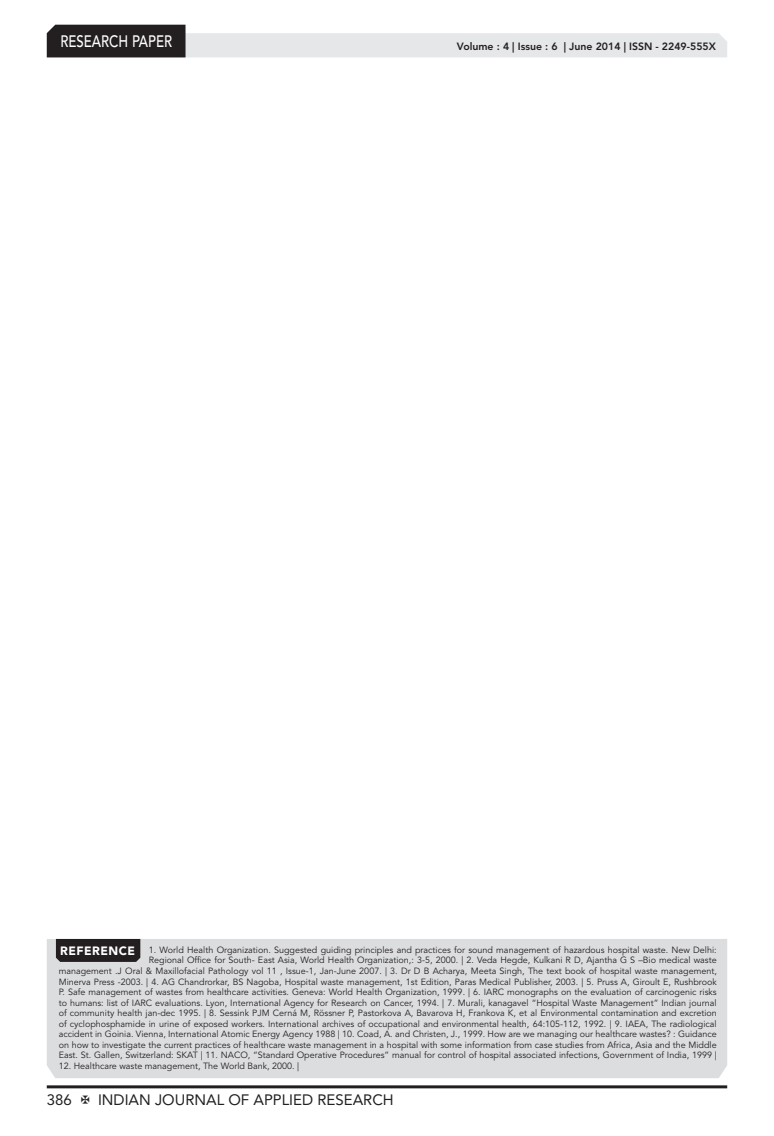
<style>
.page{position:relative;width:774px;height:1136px;background:#fff}
.page>*{position:absolute;margin:0;border:0;box-sizing:border-box;transform-origin:0 0}
.t1{font:500 16.5px "Avenir LT Std";color:#fff;scale:.8 1}
.t2{font:15px "Avenir LT Std";color:#231f20}
.t3{font:900 12px "Avenir LT Std";letter-spacing:.04em;color:#fff}
.t4{font:800 10.5px "Avenir LT Std";color:#231f20}
.Reference{font:9px/10.5px "Avenir LT Std";color:#231f20;text-align:right}
</style>
<div class="page">
<hr style="left:47px;top:1085px;width:680px;height:3px;background:#231f20">
<svg style="left:47px;top:25px;width:680px;height:32px"></svg>
<div style="left:47px;top:939px;width:680px;height:139px;background:#dcdddf"></div>
<div style="left:56px;top:938px;width:84px;height:23px;background:#231f20"></div>
<h1 class="t1" style="left:60px;top:32px;width:141px">RESEARCH PAPER</h1>
<p class="t4" style="left:457px;top:41px;width:261px">Volume : 4 | Issue : 6 | June 2014 | ISSN - 2249-555X</p>
<p class="Reference" style="left:59px;top:944px;width:660px">1. World Health Organization. Suggested guiding principles and practices for sound management of hazardous hospital waste. New Delhi:<br>Regional Office for South- East Asia, World Health Organization,: 3-5, 2000. | 2. Veda Hegde, Kulkani R D, Ajantha G S –Bio medical waste<br>management .J Oral &amp; Maxillofacial Pathology vol 11 , Issue-1, Jan-June 2007. | 3. Dr D B Acharya, Meeta Singh, The text book of hospital waste management, Minerva Press -2003. | 4. AG Chandrorkar, BS Nagoba, Hospital waste management, 1st Edition, Paras Medical Publisher, 2003. | 5. Pruss A, Giroult E, Rushbrook P. Safe management of wastes from healthcare activities. Geneva: World Health Organization, 1999. | 6. IARC monographs on the evaluation of carcinogenic risks to humans: list of IARC evaluations. Lyon, International Agency for Research on Cancer, 1994. | 7. Murali, kanagavel “Hospital Waste Management” Indian journal of community health jan-dec 1995. | 8. Sessink PJM Cerná M, Rössner P, Pastorkova A, Bavarova H, Frankova K, et al Environmental contamination and excretion of cyclophosphamide in urine of exposed workers. International archives of occupational and environmental health, 64:105-112, 1992. | 9. IAEA, The radiological accident in Goinia. Vienna, International Atomic Energy Agency 1988 | 10. Coad, A. and Christen, J., 1999. How are we managing our healthcare wastes? : Guidance on how to investigate the current practices of healthcare waste management in a hospital with some information from case studies from Africa, Asia and the Middle East. St. Gallen, Switzerland: SKAT | 11. NACO, “Standard Operative Procedures” manual for control of hospital associated infections, Government of India, 1999 |</p>
<p class="Reference" style="left:59px;top:1060px;width:242px">12. Healthcare waste management, The World Bank, 2000. |</p>
<p class="t3" style="left:60px;top:943px;width:76px">REFERENCE</p>
<h2 class="t2" style="left:47px;top:1090px;width:27px">386</h2>
<h2 class="t2" style="left:98px;top:1090px;width:297px">INDIAN JOURNAL OF APPLIED RESEARCH</h2>
</div>
